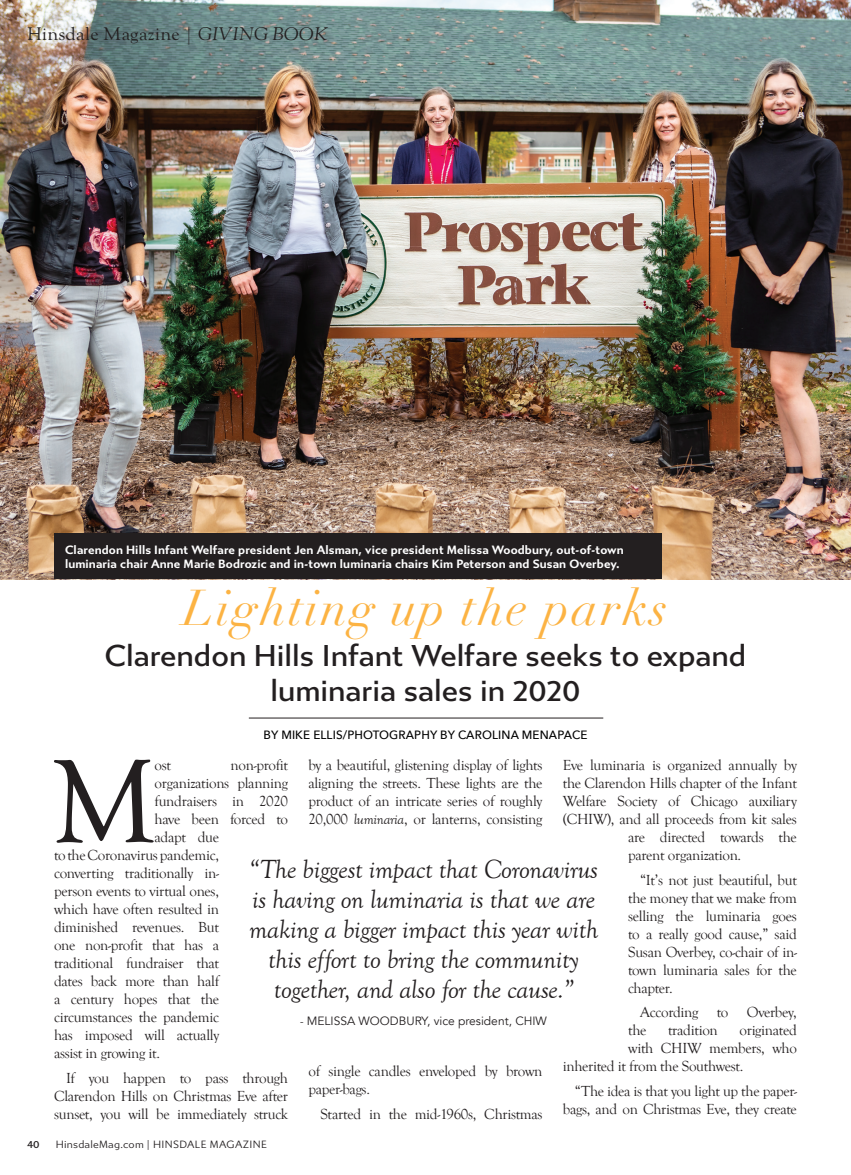
<style>
.page{position:relative;width:851px;height:1175px;background:#fff}
.page>*{position:absolute;margin:0;border:0;box-sizing:border-box;transform-origin:0 0}
.t1{font:121.95px "Goudy Old Style T";color:#231f20}
.t2{font:italic 49.5px "Didot LT Pro";letter-spacing:.04em;color:#fcb343}
.t3{font:500 30px/34.5px "Gibbs";color:#231f20;text-align:center}
.t4{font:italic 27px/30px "Goudy Old Style T";letter-spacing:-.01em;color:#231f20;text-align:center}
.t5{font:18px "LTC Goudy Oldstyle Pro";letter-spacing:.01em;color:#231f20}
.t6{font:italic 18px "LTC Goudy Oldstyle Pro";letter-spacing:.01em;color:#231f20}
.t7{font:15px/18px "Goudy Old Style T";letter-spacing:-.02em;color:#231f20;text-align:justify}
.t8{font:700 12px/14.4px "Gibbs";letter-spacing:.01em;color:#fff}
.t9{font:500 12px "Avenir Next";letter-spacing:.01em;color:#000}
.t10{font:12px "Avenir";color:#231f20}
.t11{font:10.5px "Gibbs";letter-spacing:.025em;color:#231f20}
.t12{font:500 10.5px "Gibbs";color:#231f20}
.s1{font-style:italic}
.s2{font-size:10.5px}
</style>
<div class="page">
<img style="left:0;top:0;width:850px;height:579px">
<hr style="left:249px;top:717px;width:354px;height:1px;background:#231f20">
<div style="left:54px;top:533px;width:608px;height:46px;background:#231f20"></div>
<p class="t5" style="left:27px;top:24px;width:302px">Hinsdale Magazine | <span class="s1">GIVING BOOK</span></p>
<p class="t6" style="left:212px;top:24px;width:78px">iving Back</p>
<p class="t8" style="left:65px;top:542px;width:560px">Clarendon Hills Infant Welfare president Jen Alsman, vice president Melissa Woodbury, out-of-town luminaria chair Anne Marie Bodrozic and in-town luminaria chairs Kim Peterson and Susan Overbey.</p>
<h2 class="t2" style="left:183px;top:576px;width:486px">Lighting up the parks</h2>
<h3 class="t3" style="left:105px;top:639px;width:643px">Clarendon Hills Infant Welfare seeks to expand luminaria sales in 2020</h3>
<p class="t9" style="left:263px;top:727px;width:325px">BY MIKE ELLIS/PHOTOGRAPHY BY CAROLINA MENAPACE</p>
<h1 class="t1" style="left:52px;top:732px;width:106px">M</h1>
<p class="t7" style="left:154px;top:755px;width:18px">ost</p>
<p class="t7" style="left:230px;top:755px;width:59px">non-profit</p>
<p class="t7" style="left:308px;top:755px;width:236px">by a beautiful, glistening display of lights aligning the streets. These lights are the product of an intricate series of roughly 20,000 <span class="s1">luminaria</span>, or lanterns, consisting</p>
<p class="t7" style="left:562px;top:755px;width:235px">Eve luminaria is organized annually by</p>
<p class="t7" style="left:562px;top:773px;width:235px">the Clarendon Hills chapter of the Infant</p>
<p class="t7" style="left:562px;top:791px;width:236px">Welfare Society of Chicago auxiliary</p>
<p class="t7" style="left:562px;top:809px;width:235px">(CHIW), and all proceeds from kit sales</p>
<p class="t7" style="left:628px;top:827px;width:170px">are directed towards the</p>
<p class="t7" style="left:628px;top:845px;width:115px">parent organization.</p>
<p class="t7" style="left:628px;top:870px;width:170px;text-indent:12px">“It’s not just beautiful, but the money that we make from selling the luminaria goes to a really good cause,” said Susan Overbey, co-chair of in&shy;town luminaria sales for the chapter.</p>
<p class="t7" style="left:628px;top:1003px;width:170px;text-indent:12px">According to Overbey, the</p>
<p class="t7" style="left:154px;top:773px;width:135px">organizations planning</p>
<p class="t7" style="left:154px;top:791px;width:135px">fundraisers in 2020</p>
<p class="t7" style="left:154px;top:809px;width:135px">have been forced to</p>
<p class="t7" style="left:154px;top:827px;width:66px">adapt due</p>
<p class="t7" style="left:54px;top:845px;width:166px">to the Coronavirus pandemic,</p>
<p class="t7" style="left:54px;top:863px;width:166px">converting traditionally in-</p>
<p class="t7" style="left:54px;top:881px;width:166px">person events to virtual ones,</p>
<p class="t7" style="left:54px;top:899px;width:166px">which have often resulted in</p>
<p class="t7" style="left:54px;top:917px;width:166px">diminished revenues. But</p>
<p class="t7" style="left:54px;top:935px;width:166px">one non-profit that has a</p>
<p class="t7" style="left:54px;top:953px;width:166px">traditional fundraiser that</p>
<p class="t7" style="left:54px;top:971px;width:166px">dates back more than half</p>
<p class="t7" style="left:54px;top:989px;width:166px">a century hopes that the</p>
<p class="t7" style="left:54px;top:1007px;width:166px">circumstances the pandemic</p>
<p class="t7" style="left:54px;top:1025px;width:167px">has imposed will actually</p>
<p class="t7" style="left:54px;top:1043px;width:108px">assist in growing it.</p>
<p class="t7" style="left:54px;top:1068px;width:236px;text-indent:12px">If you happen to pass through Clarendon Hills on Christmas Eve after sunset, you will be immediately struck</p>
<h3 class="t4" style="left:249px;top:854px;width:351px">“The biggest impact that Coronavirus is having on luminaria is that we are making a bigger impact this year with this effort to bring the community together, and also for the cause.”</h3>
<p class="t10" style="left:300px;top:1013px;width:248px"><span class="s2">-</span> MELISSA WOODBURY, vice president, CHIW</p>
<p class="t7" style="left:668px;top:1021px;width:51px">tradition</p>
<p class="t7" style="left:739px;top:1021px;width:59px">originated</p>
<p class="t7" style="left:628px;top:1039px;width:170px">with CHIW members, who</p>
<p class="t7" style="left:562px;top:1057px;width:182px">inherited it from the Southwest.</p>
<p class="t7" style="left:562px;top:1082px;width:235px;text-align:right">“The idea is that you light up the paper&shy;bags, and on Christmas Eve, they create</p>
<p class="t7" style="left:308px;top:1061px;width:235px">of single candles enveloped by brown paper-bags.</p>
<p class="t7" style="left:320px;top:1104px;width:224px">Started in the mid-1960s, Christmas</p>
<p class="t12" style="left:27px;top:1138px;width:14px">40</p>
<p class="t11" style="left:56px;top:1138px;width:213px">HinsdaleMag.com | HINSDALE MAGAZINE</p>
</div>
